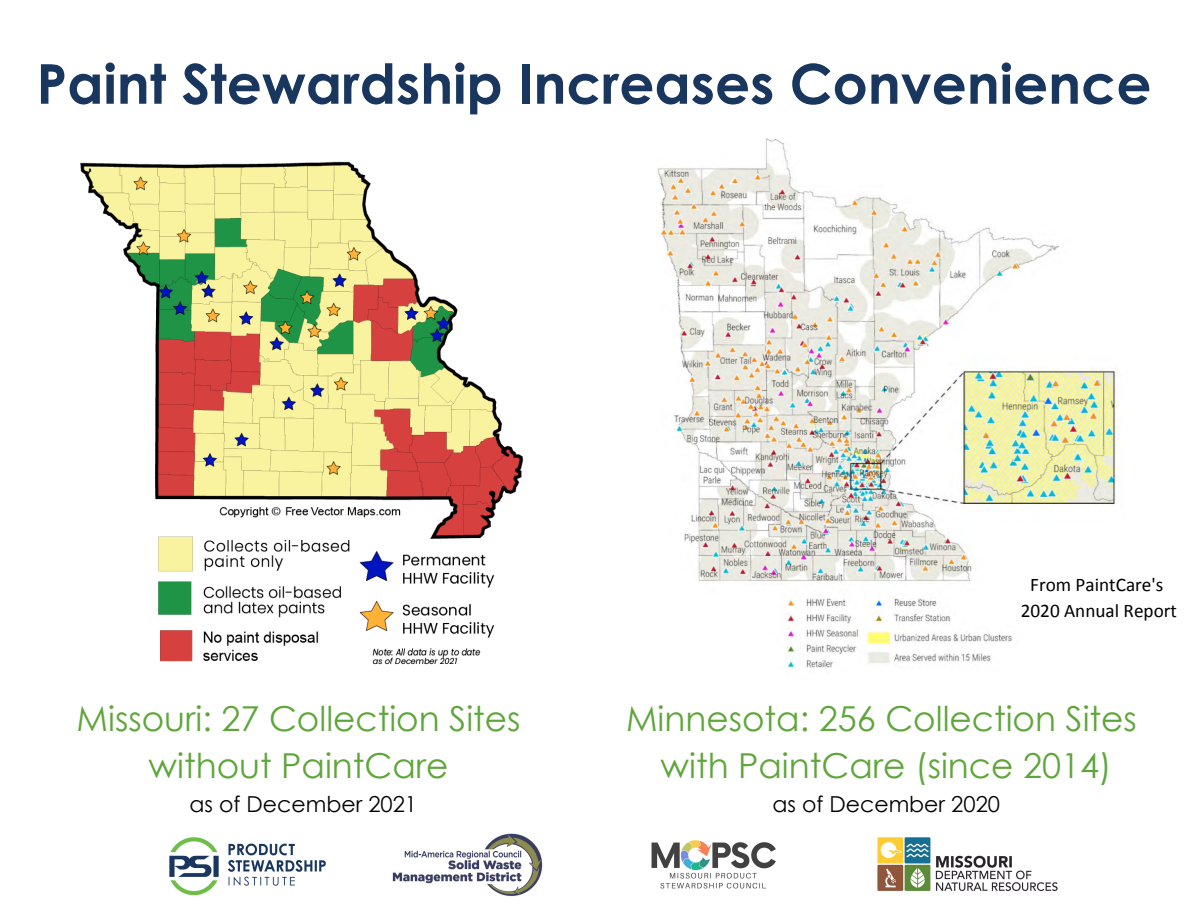
<style>
.page{position:relative;width:1188px;height:918px;background:#fff}
.page>*{position:absolute;margin:0;border:0;box-sizing:border-box;transform-origin:0 0}
.t1{font:700 55.05px "Century Gothic";color:#19365e}
.t2{font:34.35px "Century Gothic";color:#5ea63a}
.t3{font:22.05px "Century Gothic";color:#000}
.t4{font:19.2px "Calibri";color:#000}
</style>
<div class="page">
<img style="left:169px;top:837px;width:157px;height:59px">
<img style="left:651px;top:840px;width:125px;height:49px">
<img style="left:878px;top:838px;width:180px;height:53px">
<img style="left:392px;top:833px;width:151px;height:63px">
<img style="left:658px;top:138px;width:460px;height:530px">
<img style="left:80px;top:161px;width:444px;height:504px">
<p class="t1" style="left:36px;top:48px;width:1117px">Paint Stewardship Increases Convenience</p>
<p class="t2" style="left:77px;top:697px;width:445px">Missouri: 27 Collection Sites</p>
<p class="t2" style="left:149px;top:744px;width:301px">without PaintCare</p>
<p class="t3" style="left:190px;top:790px;width:229px">as of December 2021</p>
<p class="t4" style="left:1030px;top:573px;width:135px">From PaintCare's</p>
<p class="t4" style="left:1021px;top:599px;width:158px">2020 Annual Report</p>
<p class="t2" style="left:626px;top:697px;width:512px">Minnesota: 256 Collection Sites</p>
<p class="t2" style="left:661px;top:744px;width:453px">with PaintCare (since 2014)</p>
<p class="t3" style="left:772px;top:790px;width:229px">as of December 2020</p>
</div>
